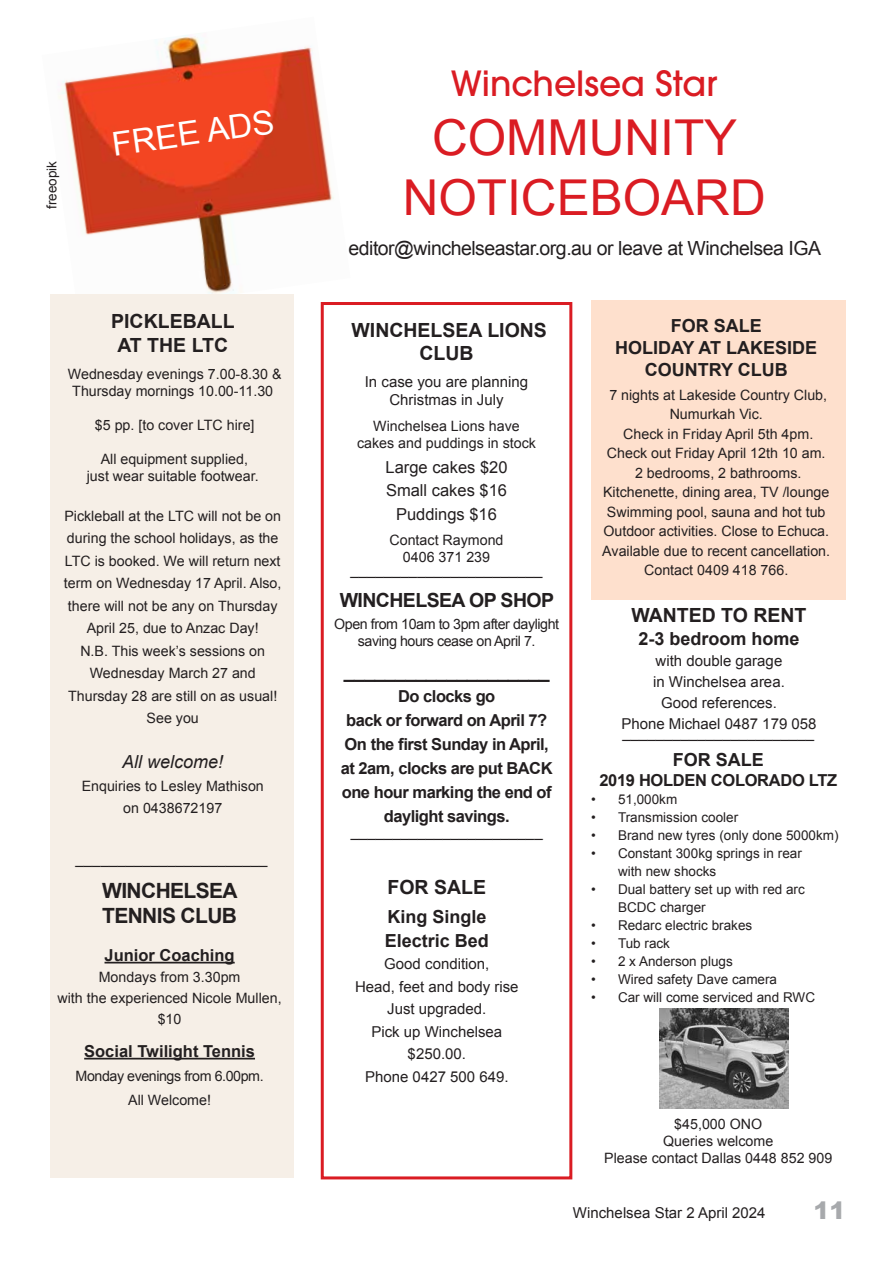
<style>
.page{position:relative;width:893px;height:1263px;background:#fff}
.page>*{position:absolute;margin:0;border:0;box-sizing:border-box;transform-origin:0 0}
.t1{font:49.5px/59.4px "Arial";color:#da1c23;text-align:center}
.t2{font:500 34.5px "ITC Avant Garde Pro";color:#da1c23}
.t3{font:33px "Arial";color:#fff}
.t4{font:900 24px "Arial";color:#a7a9ac}
.t5{font:700 21px/25.2px "Arial";letter-spacing:-.03em;color:#231f20}
.t6{font:700 19.5px/23.4px "Arial";color:#231f20;text-align:center}
.t7{font:19.5px "Arial";letter-spacing:-.025em;color:#231f20}
.t8{font:700 19.5px "Arial";letter-spacing:-.03em;color:#231f20}
.t9{font:700 18px/21.6px "Arial";color:#231f20;text-align:center}
.t10{font:italic 18px "Arial";color:#231f20}
.t11{font:700 16.5px/24px "Arial";letter-spacing:-.03em;color:#231f20;text-align:center}
.t12{font:16.5px/23.5px "Arial";color:#231f20;text-align:center}
.t13{font:700 16.5px "Arial";color:#231f20}
.t14{font:15px/22.5px "Arial";color:#231f20;text-align:center}
.t15{font:14.25px/22.5px "Arial";color:#231f20;text-align:center}
.t16{font:14.25px/24px "Arial";letter-spacing:-.03em;color:#231f20;text-align:center}
.t17{font:13.5px/18px "Arial";color:#231f20}
</style>
<div class="page">
<div style="left:591px;top:300px;width:254px;height:300px;background:#fee0cd"></div>
<img style="left:58px;top:35px;width:276px;height:281px">
<div style="left:50px;top:294px;width:243px;height:884px;background:#f6efe7"></div>
<hr style="left:105px;top:962px;width:130px;height:1px;background:#231f20">
<hr style="left:84px;top:1058px;width:171px;height:1px;background:#231f20">
<img style="left:659px;top:1008px;width:130px;height:100px">
<div style="left:321px;top:302px;width:251px;height:877px;border:3px solid #da1c23"></div>
<p class="t17" style="left:43px;top:209px;width:50px;rotate:-90deg">freeopik</p>
<h3 class="t3" style="left:109px;top:123px;width:165px;rotate:-8deg">FREE ADS</h3>
<h3 class="t6" style="left:111px;top:310px;width:125px">PICKLEBALL<br>AT THE LTC</h3>
<p class="t15" style="left:68px;top:365px;width:215px;line-height:17.1px">Wednesday evenings 7.00-8.30 &amp;<br>Thursday mornings 10.00-11.30</p>
<p class="t15" style="left:95px;top:414px;width:161px">$5 pp. [to cover LTC hire]</p>
<p class="t15" style="left:87px;top:451px;width:173px;line-height:17.1px">All equipment supplied, just wear suitable footwear.</p>
<p class="t15" style="left:64px;top:505px;width:219px">Pickleball at the LTC will not be on during the school holidays, as the<br>LTC is booked. We will return next term on Wednesday 17 April. Also, there will not be any on Thursday<br>April 25, due to Anzac Day!<br>N.B. This week’s sessions on<br>Wednesday March 27 and<br>Thursday 28 are still on as usual!<br>See you</p>
<p class="t10" style="left:122px;top:750px;width:103px">All welcome!</p>
<p class="t15" style="left:82px;top:775px;width:184px">Enquiries to Lesley Mathison on 0438672197</p>
<p class="t14" style="left:76px;top:847px;width:193px">_______________________</p>
<h3 class="t5" style="left:102px;top:878px;width:137px">WINCHELSEA<br>TENNIS CLUB</h3>
<p class="t13" style="left:105px;top:944px;width:132px">Junior Coaching</p>
<p class="t15" style="left:58px;top:966px;width:226px;line-height:21px">Mondays from 3.30pm<br>with the experienced Nicole Mullen, $10</p>
<p class="t13" style="left:84px;top:1040px;width:172px">Social Twilight Tennis</p>
<p class="t16" style="left:76px;top:1064px;width:190px">Monday evenings from 6.00pm.<br>All Welcome!</p>
<h2 class="t2" style="left:451px;top:61px;width:268px">Winchelsea Star</h2>
<h1 class="t1" style="left:403px;top:109px;width:365px">COMMUNITY<br>NOTICEBOARD</h1>
<h3 class="t7" style="left:348px;top:235px;width:474px">editor@winchelseastar.org.au or leave at Winchelsea IGA</h3>
<h3 class="t6" style="left:352px;top:319px;width:197px">WINCHELSEA LIONS<br>CLUB</h3>
<p class="t14" style="left:365px;top:373px;width:165px;line-height:18px">In case you are planning<br>Christmas in July</p>
<p class="t15" style="left:357px;top:417px;width:181px;line-height:17.1px">Winchelsea Lions have cakes and puddings in stock</p>
<p class="t12" style="left:386px;top:455px;width:123px">Large cakes $20<br>Small cakes $16<br>Puddings $16</p>
<p class="t15" style="left:389px;top:531px;width:116px;line-height:17.1px">Contact Raymond<br>0406 371 239</p>
<p class="t14" style="left:351px;top:558px;width:193px">_______________________</p>
<h3 class="t8" style="left:340px;top:587px;width:216px">WINCHELSEA OP SHOP</h3>
<p class="t16" style="left:334px;top:616px;width:227px;line-height:17.1px">Open from 10am to 3pm after daylight saving hours cease on April 7.</p>
<h3 class="t6" style="left:344px;top:660px;width:207px">____________________</h3>
<p class="t11" style="left:341px;top:684px;width:213px">Do clocks go<br>back or forward on April 7?<br>On the first Sunday in April, at 2am, clocks are put BACK one hour marking the end of daylight savings.</p>
<p class="t14" style="left:351px;top:820px;width:193px">_______________________</p>
<h3 class="t6" style="left:388px;top:876px;width:100px">FOR SALE</h3>
<p class="t9" style="left:385px;top:905px;width:106px;line-height:24px;text-align:left">King Single<br>Electric Bed</p>
<p class="t14" style="left:355px;top:953px;width:165px">Good condition,<br>Head, feet and body rise<br>Just upgraded.<br>Pick up Winchelsea $250.00.<br>Phone 0427 500 649.</p>
<p class="t9" style="left:615px;top:316px;width:204px">FOR SALE<br>HOLIDAY AT LAKESIDE<br>COUNTRY CLUB</p>
<p class="t15" style="left:602px;top:385px;width:229px;line-height:19.5px">7 nights at Lakeside Country Club,<br>Numurkah Vic.<br>Check in Friday April 5th 4pm.<br>Check out Friday April 12th 10 am.<br>2 bedrooms, 2 bathrooms.<br>Kitchenette, dining area, TV /lounge<br>Swimming pool, sauna and hot tub<br>Outdoor activities. Close to Echuca.<br>Available due to recent cancellation.<br>Contact 0409 418 766.</p>
<h3 class="t6" style="left:631px;top:604px;width:177px">WANTED TO RENT</h3>
<p class="t9" style="left:638px;top:628px;width:163px">2-3 bedroom home</p>
<p class="t14" style="left:621px;top:650px;width:197px;line-height:21px">with double garage<br>in Winchelsea area.<br>Good references.<br>Phone Michael 0487 179 058</p>
<p class="t14" style="left:622px;top:722px;width:193px">_______________________</p>
<p class="t9" style="left:673px;top:750px;width:93px">FOR SALE</p>
<p class="t11" style="left:599px;top:769px;width:239px">2019 HOLDEN COLORADO LTZ</p>
<p class="t17" style="left:591px;top:790px;width:88px">• 51,000km</p>
<p class="t17" style="left:591px;top:808px;width:149px">• Transmission cooler</p>
<p class="t17" style="left:591px;top:826px;width:249px">• Brand new tyres (only done 5000km)</p>
<p class="t17" style="left:618px;top:844px;width:185px;text-indent:-27px">• Constant 300kg springs in rear with new shocks</p>
<p class="t17" style="left:618px;top:880px;width:188px;text-indent:-27px">• Dual battery set up with red arc<br>BCDC charger</p>
<p class="t17" style="left:591px;top:916px;width:163px">• Redarc electric brakes</p>
<p class="t17" style="left:591px;top:934px;width:81px">• Tub rack</p>
<p class="t17" style="left:591px;top:952px;width:143px">• 2 x Anderson plugs</p>
<p class="t17" style="left:591px;top:970px;width:188px">• Wired safety Dave camera</p>
<p class="t17" style="left:591px;top:988px;width:226px">• Car will come serviced and RWC</p>
<p class="t15" style="left:604px;top:1115px;width:230px;line-height:17.1px">$45,000 ONO<br>Queries welcome<br>Please contact Dallas 0448 852 909</p>
<p class="t14" style="left:573px;top:1201px;width:194px">Winchelsea Star 2 April 2024</p>
<h3 class="t4" style="left:813px;top:1193px;width:34px">11</h3>
</div>
